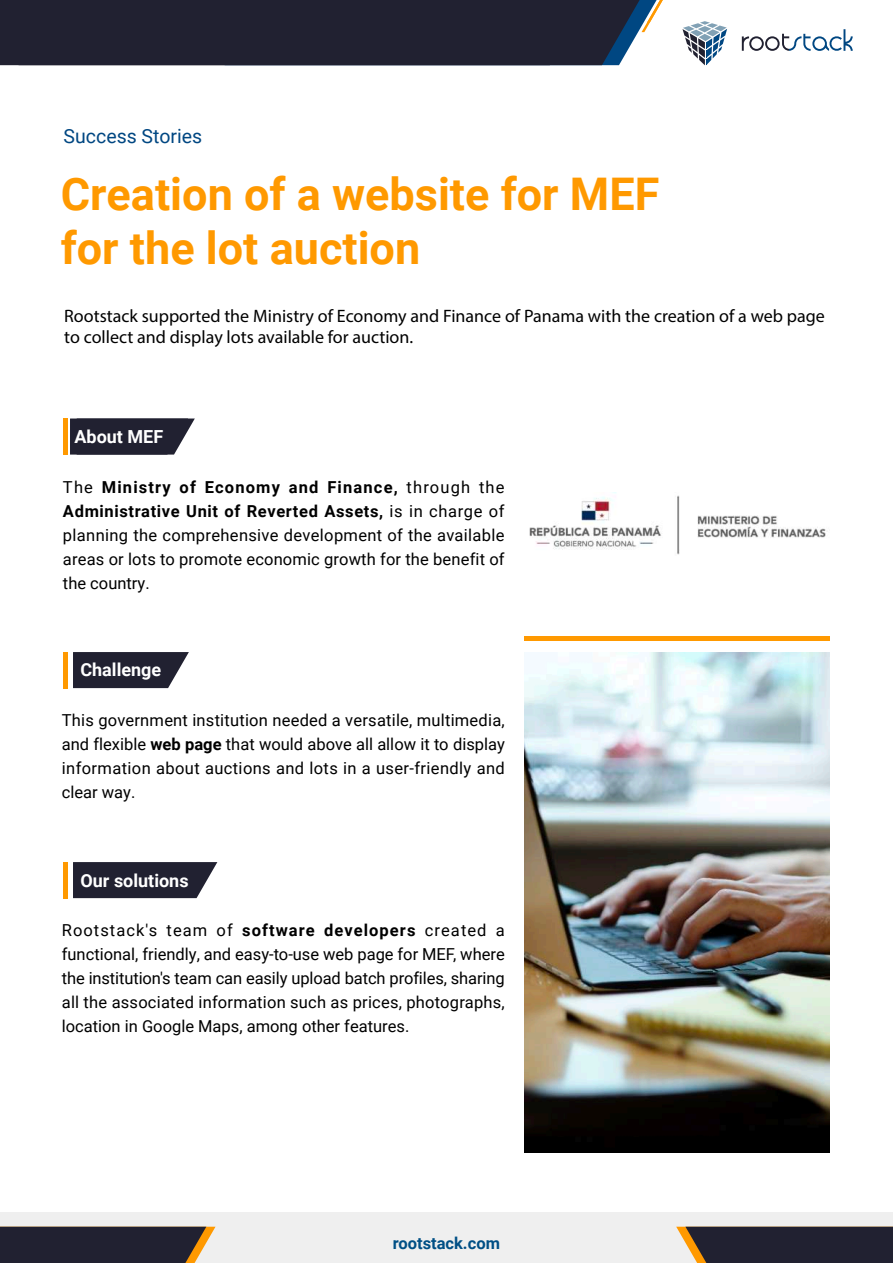
<style>
.page{position:relative;width:893px;height:1263px;background:#fff}
.page>*{position:absolute;margin:0;border:0;box-sizing:border-box;transform-origin:0 0}
.t1{font:700 45px/54px "Roboto";color:#f90}
.t2{font:19.5px "Roboto";color:#004782}
.t3{font:18px/21.6px "Myriad Pro";color:#000}
.t4{font:700 18px "Roboto";color:#fff}
.t5{font:16.5px/24px "Roboto";letter-spacing:.01em;color:#000;text-align:justify}
.t6{font:700 16.5px "Roboto";color:#004f85}
.s1{font-weight:700}
</style>
<div class="page">
<div style="left:0;top:1212px;width:893px;height:51px;background:#efefef"></div>
<svg style="left:0;top:1226px;width:216px;height:37px;background:#38333a"></svg>
<svg style="left:676px;top:1226px;width:217px;height:37px;background:#38333a"></svg>
<svg style="left:682px;top:21px;width:45px;height:44px"></svg>
<svg style="left:742px;top:29px;width:111px;height:22px"></svg>
<div style="left:0;top:0;width:663px;height:65px;background:#212131"></div>
<svg style="left:70px;top:418px;width:125px;height:37px;background:#363644"></svg>
<hr style="left:64px;top:418px;width:4px;height:37px;background:#f90">
<svg style="left:73px;top:652px;width:116px;height:36px;background:#353543"></svg>
<hr style="left:64px;top:652px;width:4px;height:36px;background:#f90">
<img style="left:529px;top:492px;width:297px;height:63px">
<svg style="left:73px;top:862px;width:144px;height:36px;background:#30303f"></svg>
<hr style="left:64px;top:862px;width:4px;height:36px;background:#f90">
<img style="left:524px;top:652px;width:306px;height:500px">
<div style="left:524px;top:636px;width:306px;height:5px;background:#f90"></div>
<p class="t2" style="left:64px;top:122px;width:140px">Success Stories</p>
<h1 class="t1" style="left:61px;top:165px;width:600px">Creation of a website for MEF for the lot auction</h1>
<p class="t3" style="left:64px;top:305px;width:762px">Rootstack supported the Ministry of Economy and Finance of Panama with the creation of a web page to collect and display lots available for auction.</p>
<p class="t4" style="left:74px;top:424px;width:90px">About MEF</p>
<p class="t5" style="left:63px;top:474px;width:443px">The <span class="s1">Ministry of Economy and Finance,</span> through the <span class="s1">Administrative Unit of Reverted Assets,</span> is in charge of planning the comprehensive development of the available areas or lots to promote economic growth for the benefit of the country.</p>
<p class="t4" style="left:80px;top:657px;width:82px">Challenge</p>
<p class="t5" style="left:62px;top:708px;width:445px">This government institution needed a versatile, multimedia, and flexible <span class="s1">web page</span> that would above all allow it to display information about auctions and lots in a user-friendly and clear way.</p>
<p class="t4" style="left:80px;top:867px;width:110px">Our solutions</p>
<p class="t5" style="left:62px;top:918px;width:445px">Rootstack's team of <span class="s1">software developers</span> created a functional, friendly, and easy-to-use web page for MEF, where the institution's team can easily upload batch profiles, sharing all the associated information such as prices, photographs, location in Google Maps, among other features.</p>
<p class="t6" style="left:393px;top:1231px;width:109px">rootstack.com</p>
</div>
